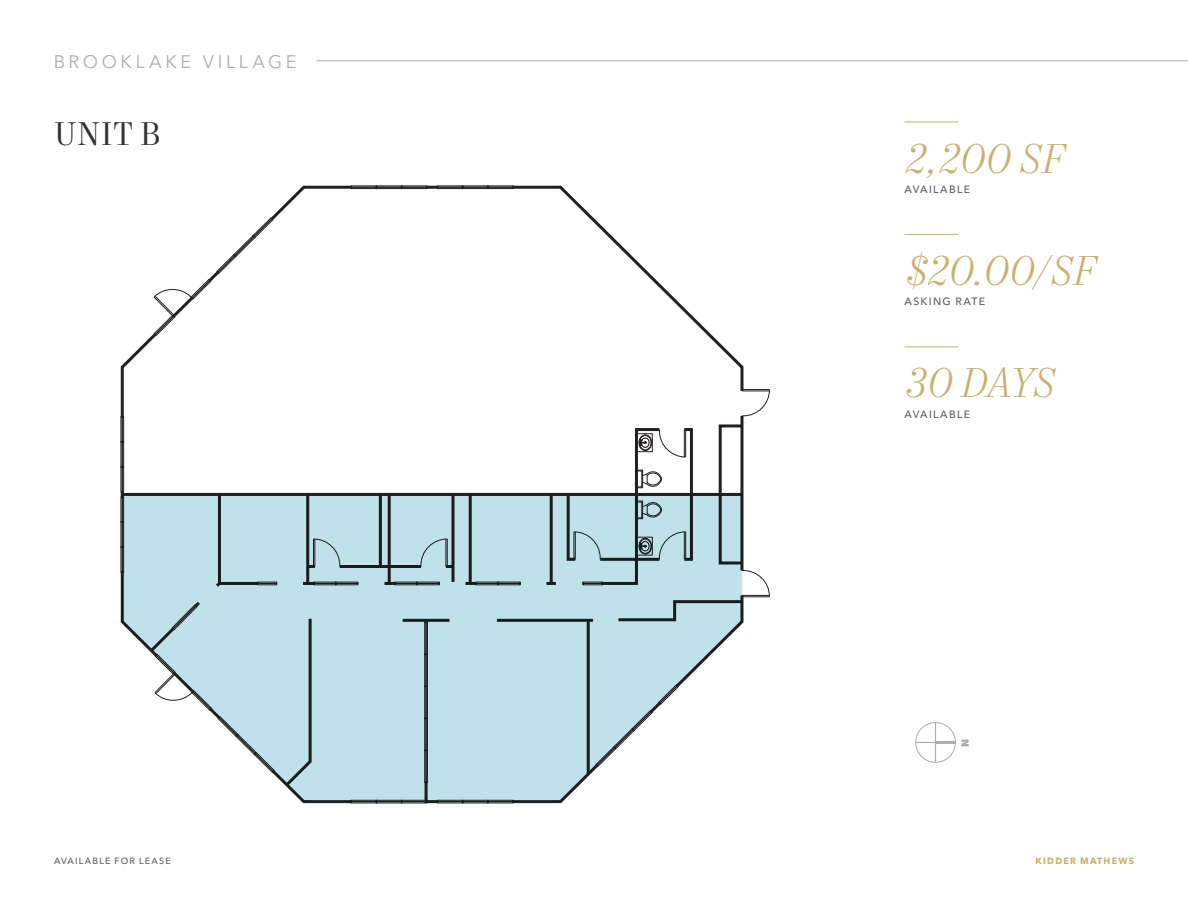
<style>
.page{position:relative;width:1188px;height:918px;background:#fff}
.page>*{position:absolute;margin:0;border:0;box-sizing:border-box;transform-origin:0 0}
.Stat_Italic_-_Gold_2023{font:italic 300 42px "Mort Modern 07";color:#cbae6b}
.Headline_-_Level_2_-_Charcoal_2023{font:33px "Mort Modern 08";color:#313234}
.t1{font:18px "Avenir Next LT Pro";letter-spacing:.2em;color:#afabac}
.Stat_Label_-_Ash_2023{font:500 10.5px "Avenir Next LT Pro";letter-spacing:.125em;color:#5e5d5d}
.t2{font:800 10.35px "Avenir Next LT Pro";color:#afabac}
.t3{font:500 9px "Avenir Next LT Pro";letter-spacing:.13em;color:#5e5d5d}
.t4{font:700 9px "Avenir Next LT Pro";letter-spacing:.13em;color:#cbae6b}
</style>
<div class="page">
<svg style="left:120px;top:186px;width:650px;height:617px"></svg>
<hr style="left:904px;top:122px;width:54px;height:1px;background:#cbae6b">
<hr style="left:904px;top:234px;width:54px;height:1px;background:#cbae6b">
<hr style="left:904px;top:346px;width:54px;height:1px;background:#cbae6b">
<svg style="left:122px;top:494px;width:620px;height:308px;fill:#bfe1e9"></svg>
<div style="left:915px;top:722px;width:41px;height:41px;border:1px solid #afabac;border-radius:50%"></div>
<hr style="left:936px;top:741px;width:20px;height:3px;background:#afabac">
<hr style="left:935px;top:723px;width:1px;height:39px;background:#afabac">
<svg style="left:916px;top:742px;width:19px;height:1px"></svg>
<hr style="left:317px;top:61px;width:871px;height:1px;background:#afabac">
<h3 class="t1" style="left:54px;top:51px;width:244px">BROOKLAKE VILLAGE</h3>
<p class="Headline_-_Level_2_-_Charcoal_2023" style="left:54px;top:114px;width:108px">UNIT B</p>
<p class="Stat_Italic_-_Gold_2023" style="left:904px;top:133px;width:161px">2,200 SF</p>
<p class="Stat_Label_-_Ash_2023" style="left:904px;top:183px;width:67px">AVAILABLE</p>
<p class="Stat_Italic_-_Gold_2023" style="left:904px;top:245px;width:192px">$20.00/SF</p>
<p class="Stat_Label_-_Ash_2023" style="left:904px;top:295px;width:82px">ASKING RATE</p>
<p class="Stat_Italic_-_Gold_2023" style="left:904px;top:358px;width:151px">30 DAYS</p>
<p class="Stat_Label_-_Ash_2023" style="left:904px;top:408px;width:67px">AVAILABLE</p>
<p class="t2" style="left:959px;top:747px;width:10px;rotate:-90deg">N</p>
<p class="t3" style="left:54px;top:855px;width:118px">AVAILABLE FOR LEASE</p>
<p class="t4" style="left:1036px;top:855px;width:100px">KIDDER MATHEWS</p>
</div>
